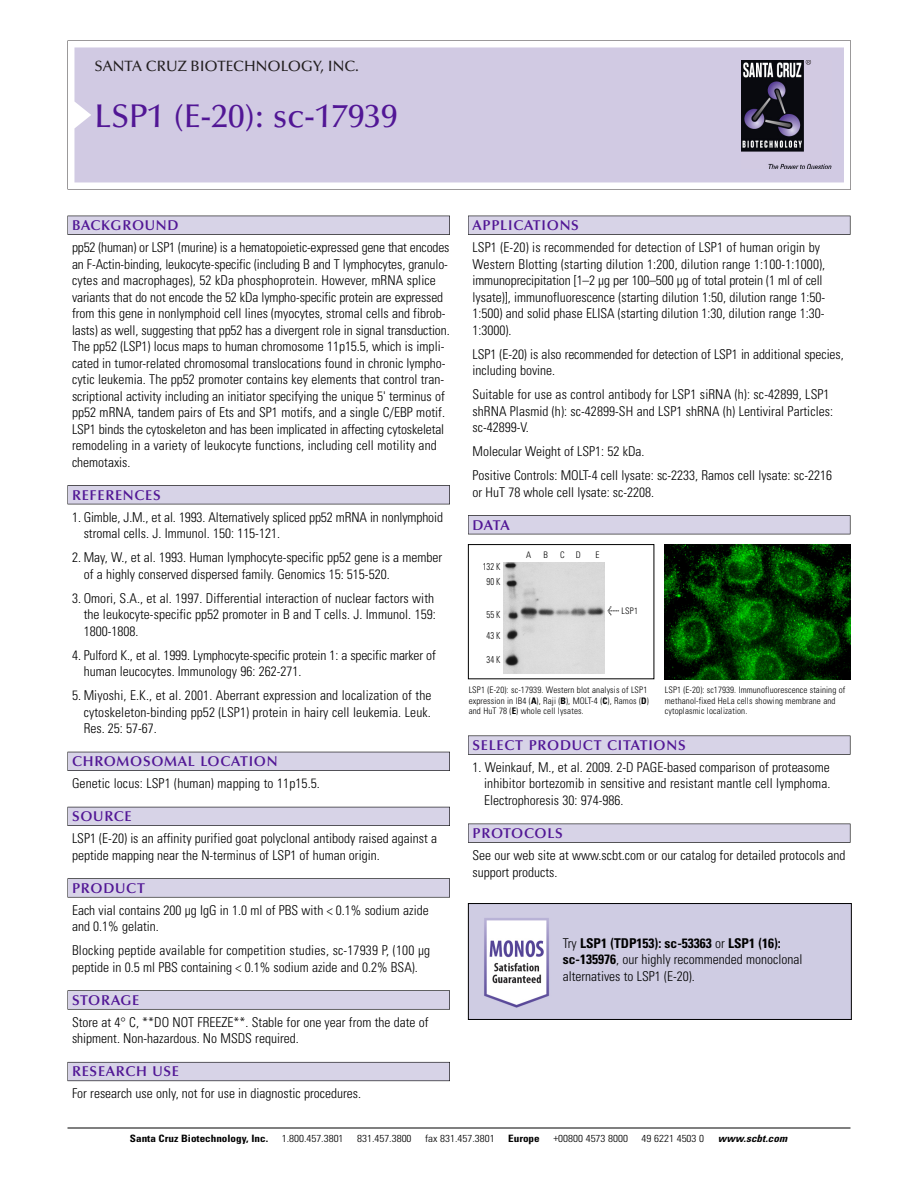
<style>
.page{position:relative;width:918px;height:1188px;background:#fff}
.page>*{position:absolute;margin:0;border:0;box-sizing:border-box;transform-origin:0 0}
.t1{font:500 33px "Optima";color:#511695}
.t2{font:500 15px "Optima";color:#231f20}
.t3{font:600 14.25px "Optima";letter-spacing:.05em;color:#511695}
.t4{font:300 condensed 13.5px/16.5px "Univers";color:#000}
.t5{font:300 condensed 10.2px "Univers";color:#000;scale:1.1 1}
.t6{font:700 condensed 10.2px "Univers";color:#000;scale:1.1 1}
.t7{font:italic 700 condensed 10.2px "Univers";letter-spacing:.005em;color:#000;scale:1.1 1}
.t8{font:300 condensed 9.75px/15px "Univers";color:#000;text-align:center;scale:.87 1}
.t9{font:300 condensed 9px/10.5px "Univers";letter-spacing:.015em;color:#000}
.s1{font-family:"Meta Plus";font-weight:400;font-stretch:normal;font-size:10.5px}
.s2{font-weight:700}
</style>
<div class="page">
<svg style="left:68px;top:40px;width:783px;height:149px"></svg>
<div style="left:74px;top:47px;width:770px;height:135px;background:#d1cae3"></div>
<img style="left:741px;top:60px;width:90px;height:108px">
<div style="left:68px;top:216px;width:382px;height:19px;background:#525155"></div>
<div style="left:68px;top:216px;width:381px;height:18px;background:#d7d3e7"></div>
<div style="left:68px;top:485px;width:382px;height:19px;background:#525155"></div>
<div style="left:68px;top:486px;width:381px;height:18px;background:#d7d3e7"></div>
<div style="left:68px;top:752px;width:382px;height:19px;background:#525158"></div>
<div style="left:68px;top:752px;width:381px;height:18px;background:#d7d3e7"></div>
<div style="left:68px;top:807px;width:382px;height:19px;background:#54535a"></div>
<div style="left:68px;top:807px;width:381px;height:18px;background:#d7d3e7"></div>
<svg style="left:68px;top:878px;width:382px;height:20px"></svg>
<div style="left:68px;top:879px;width:381px;height:18px;background:#d7d3e7"></div>
<div style="left:68px;top:990px;width:382px;height:20px;background:#626263"></div>
<div style="left:68px;top:991px;width:381px;height:18px;background:#d7d3e7"></div>
<div style="left:68px;top:1062px;width:382px;height:19px;background:#66646d"></div>
<div style="left:68px;top:1063px;width:381px;height:18px;background:#d7d3e7"></div>
<div style="left:468px;top:216px;width:382px;height:19px;background:#525155"></div>
<div style="left:468px;top:216px;width:382px;height:18px;background:#d7d3e7"></div>
<div style="left:468px;top:515px;width:382px;height:19px;background:#525155"></div>
<div style="left:468px;top:516px;width:382px;height:18px;background:#d7d3e7"></div>
<div style="left:468px;top:736px;width:382px;height:19px;background:#575759"></div>
<div style="left:468px;top:736px;width:382px;height:18px;background:#d7d3e7"></div>
<div style="left:468px;top:824px;width:382px;height:19px;background:#545356"></div>
<div style="left:468px;top:824px;width:382px;height:18px;background:#d7d3e7"></div>
<hr style="left:68px;top:1128px;width:782px;height:1px;background:#000">
<div style="left:468px;top:544px;width:186px;height:135px;border:1px solid #000"></div>
<img style="left:504px;top:563px;width:100px;height:110px">
<img style="left:664px;top:544px;width:186px;height:135px">
<img style="left:470px;top:905px;width:380px;height:113px">
<div style="left:468px;top:903px;width:384px;height:117px;border:1px solid #000"></div>
<p class="t2" style="left:94px;top:61px;width:266px">SANTA CRUZ BIOTECHNOLOGY, INC.</p>
<h1 class="t1" style="left:94px;top:103px;width:305px">LSP1 (E-20): sc-17939</h1>
<p class="t3" style="left:72px;top:219px;width:108px">BACKGROUND</p>
<p class="t4" style="left:72px;top:240px;width:379px">pp52 (human) or LSP1 (murine) is a hematopoietic-expressed gene that encodes an F-Actin-binding, leukocyte-specific (including B and T lymphocytes, granulo&shy;cytes and macrophages), 52 kDa phosphoprotein. However, mRNA splice variants that do not encode the 52 kDa lympho-specific protein are expressed from this gene in nonlymphoid cell lines (myocytes, stromal cells and fibrob&shy;lasts) as well, suggesting that pp52 has a divergent role in signal transduction.<br>The pp52 (LSP1) locus maps to human chromosome 11p15.5, which is impli&shy;cated in tumor-related chromosomal translocations found in chronic lympho&shy;cytic leukemia. The pp52 promoter contains key elements that control tran&shy;scriptional activity including an initiator specifying the unique 5' terminus of pp52 mRNA, tandem pairs of Ets and SP1 motifs, and a single C/EBP motif.<br>LSP1 binds the cytoskeleton and has been implicated in affecting cytoskeletal remodeling in a variety of leukocyte functions, including cell motility and chemotaxis.</p>
<p class="t3" style="left:72px;top:489px;width:90px">REFERENCES</p>
<p class="t4" style="left:84px;top:510px;width:361px;text-indent:-12px">1. Gimble, J.M., et al. 1993. Alternatively spliced pp52 mRNA in nonlymphoid stromal cells. J. Immunol. 150: 115-121.</p>
<p class="t4" style="left:84px;top:550px;width:360px;text-indent:-12px">2. May, W., et al. 1993. Human lymphocyte-specific pp52 gene is a member of a highly conserved dispersed family. Genomics 15: 515-520.</p>
<p class="t4" style="left:84px;top:591px;width:354px;text-indent:-12px">3. Omori, S.A., et al. 1997. Differential interaction of nuclear factors with the leukocyte-specific pp52 promoter in B and T cells. J. Immunol. 159:<br>1800-1808.</p>
<p class="t4" style="left:84px;top:648px;width:354px;text-indent:-12px">4. Pulford K., et al. 1999. Lymphocyte-specific protein 1: a specific marker of human leucocytes. Immunology 96: 262-271.</p>
<p class="t4" style="left:84px;top:688px;width:349px;text-align:justify;text-indent:-12px">5. Miyoshi, E.K., et al. 2001. Aberrant expression and localization of the cytoskeleton-binding pp52 (LSP1) protein in hairy cell leukemia. Leuk.<br>Res. 25: 57-67.</p>
<p class="t3" style="left:72px;top:756px;width:207px">CHROMOSOMAL LOCATION</p>
<p class="t4" style="left:72px;top:776px;width:249px">Genetic locus: LSP1 (human) mapping to 11p15.5.</p>
<p class="t3" style="left:72px;top:811px;width:61px">SOURCE</p>
<p class="t4" style="left:72px;top:831px;width:367px">LSP1 (E-20) is an affinity purified goat polyclonal antibody raised against a peptide mapping near the N-terminus of LSP1 of human origin.</p>
<p class="t3" style="left:72px;top:882px;width:74px">PRODUCT</p>
<p class="t4" style="left:72px;top:903px;width:358px">Each vial contains 200 µg IgG in 1.0 ml of PBS with &lt; 0.1% sodium azide and 0.1% gelatin.</p>
<p class="t4" style="left:72px;top:943px;width:360px">Blocking peptide available for competition studies, sc-17939 P, (100 µg peptide in 0.5 ml PBS containing &lt; 0.1% sodium azide and 0.2% BSA).</p>
<p class="t3" style="left:72px;top:994px;width:69px">STORAGE</p>
<p class="t4" style="left:72px;top:1015px;width:358px">Store at 4° C, **DO NOT FREEZE**. Stable for one year from the date of shipment. Non-hazardous. No MSDS required.</p>
<p class="t3" style="left:72px;top:1066px;width:109px">RESEARCH USE</p>
<p class="t4" style="left:72px;top:1087px;width:290px">For research use only, not for use in diagnostic procedures.</p>
<p class="t3" style="left:473px;top:219px;width:108px">APPLICATIONS</p>
<p class="t4" style="left:473px;top:240px;width:354px">LSP1 (E-20) is recommended for detection of LSP1 of human origin by Western Blotting (starting dilution 1:200, dilution range 1:100-1:1000), immunoprecipitation [1–2 µg per 100–500 µg of total protein (1 ml of cell lysate)], immunofluorescence (starting dilution 1:50, dilution range 1:50- 1:500) and solid phase ELISA (starting dilution 1:30, dilution range 1:30- 1:3000).</p>
<p class="t4" style="left:473px;top:347px;width:373px">LSP1 (E-20) is also recommended for detection of LSP1 in additional species, including bovine.</p>
<p class="t4" style="left:473px;top:387px;width:362px">Suitable for use as control antibody for LSP1 siRNA (h): sc-42899, LSP1 shRNA Plasmid (h): sc-42899-SH and LSP1 shRNA (h) Lentiviral Particles: sc-42899-V.</p>
<p class="t4" style="left:473px;top:440px;width:361px;line-height:24px">Molecular Weight of LSP1: 52 kDa.<br>Positive Controls: MOLT-4 cell lysate: sc-2233, Ramos cell lysate: sc-2216</p>
<p class="t4" style="left:473px;top:485px;width:183px">or HuT 78 whole cell lysate: sc-2208.</p>
<p class="t3" style="left:473px;top:519px;width:39px">DATA</p>
<p class="t8" style="left:483px;top:560px;width:22px">132 K<br>90 K</p>
<p class="t8" style="left:487px;top:605px;width:18px;line-height:21px;text-align:left">55 K<br>43 K</p>
<p class="t8" style="left:487px;top:653px;width:18px">34 K</p>
<p class="t9" style="left:526px;top:550px;width:7px">A</p>
<p class="t9" style="left:544px;top:550px;width:6px">B</p>
<p class="t9" style="left:560px;top:550px;width:22px">C D</p>
<p class="t9" style="left:596px;top:550px;width:5px">E</p>
<p class="t9" style="left:608px;top:607px;width:32px"><span class="s1">&lt;</span> LSP1</p>
<p class="t9" style="left:469px;top:686px;width:182px">LSP1 (E-20): sc-17939. Western blot analysis of LSP1 expression in IB4 (<span class="s2">A</span>), Raji (<span class="s2">B</span>), MOLT-4 (<span class="s2">C</span>), Ramos (<span class="s2">D</span>) and HuT 78 (<span class="s2">E</span>) whole cell lysates.</p>
<p class="t9" style="left:665px;top:686px;width:182px">LSP1 (E-20): sc17939. Immunofluorescence staining of methanol-fixed HeLa cells showing membrane and cytoplasmic localization.</p>
<p class="t3" style="left:473px;top:739px;width:215px">SELECT PRODUCT CITATIONS</p>
<p class="t4" style="left:484px;top:760px;width:348px;text-align:justify;text-indent:-12px">1. Weinkauf, M., et al. 2009. 2-D PAGE-based comparison of proteasome inhibitor bortezomib in sensitive and resistant mantle cell lymphoma.<br>Electrophoresis 30: 974-986.</p>
<p class="t3" style="left:473px;top:827px;width:92px">PROTOCOLS</p>
<p class="t4" style="left:473px;top:848px;width:375px">See our web site at www.scbt.com or our catalog for detailed protocols and support products.</p>
<p class="t4" style="left:563px;top:936px;width:241px">Try <span class="s2">LSP1 (TDP153): sc-53363</span> or <span class="s2">LSP1 (16): sc-135976</span>, our highly recommended monoclonal alternatives to LSP1 (E-20).</p>
<p class="t6" style="left:130px;top:1135px;width:127px">Santa Cruz Biotechnology, Inc.</p>
<p class="t5" style="left:282px;top:1135px;width:58px">1.800.457.3801</p>
<p class="t5" style="left:357px;top:1135px;width:51px">831.457.3800</p>
<p class="t5" style="left:425px;top:1135px;width:65px">fax 831.457.3801</p>
<p class="t6" style="left:508px;top:1135px;width:30px">Europe</p>
<p class="t5" style="left:553px;top:1135px;width:69px">+00800 4573 8000</p>
<p class="t5" style="left:642px;top:1135px;width:58px">49 6221 4503 0</p>
<p class="t7" style="left:718px;top:1135px;width:64px">www.scbt.com</p>
</div>
